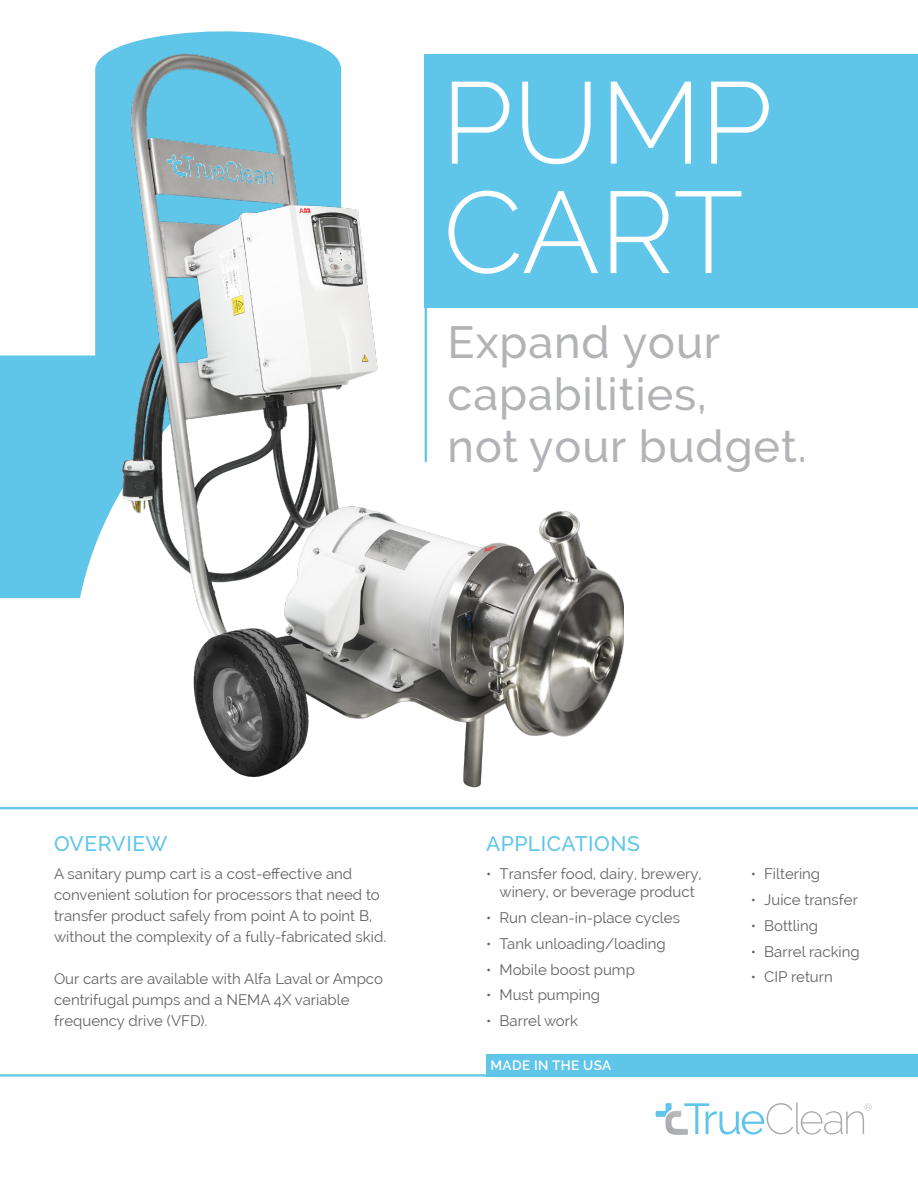
<style>
.page{position:relative;width:918px;height:1188px;background:#fff}
.page>*{position:absolute;margin:0;border:0;box-sizing:border-box;transform-origin:0 0}
.t1{font:300 115.5px "Raleway";letter-spacing:-.005em;color:#fff}
.t2{font:500 44.85px "Raleway";letter-spacing:.02em;color:#b2b3b7}
.t3{font:500 21px "Raleway";letter-spacing:.025em;color:#5fc5e9}
.Bullets{font:15px/21px "Raleway";color:#636366}
.t4{font:600 13.5px "Raleway";letter-spacing:.025em;color:#fff}
</style>
<div class="page">
<div style="left:425px;top:54px;width:493px;height:253px;background:#5fc5e9"></div>
<div style="left:486px;top:1054px;width:432px;height:23px;background:#5fc5e9"></div>
<svg style="left:0;top:60px;width:99px;height:538px"></svg>
<img style="left:99px;top:31px;width:525px;height:757px">
<hr style="left:0;top:807px;width:918px;height:2px;background:#5fc5e9">
<hr style="left:425px;top:54px;width:2px;height:408px;background:#5fc5e9">
<hr style="left:0;top:1074px;width:918px;height:3px;background:#5fc5e9">
<svg style="left:656px;top:1102px;width:216px;height:33px"></svg>
<p class="t1" style="left:441px;top:55px;width:333px">PUMP</p>
<p class="t1" style="left:443px;top:165px;width:302px">CART</p>
<p class="t2" style="left:448px;top:316px;width:274px">Expand your</p>
<p class="t2" style="left:448px;top:368px;width:260px">capabilities,</p>
<p class="t2" style="left:448px;top:420px;width:361px">not your budget.</p>
<p class="t3" style="left:54px;top:832px;width:115px">OVERVIEW</p>
<p class="Bullets" style="left:54px;top:863px;width:334px">A sanitary pump cart is a cost-effective and convenient solution for processors that need to transfer product safely from point A to point B, without the complexity of a fully-fabricated skid.</p>
<p class="Bullets" style="left:54px;top:968px;width:331px">Our carts are available with Alfa Laval or Ampco centrifugal pumps and a NEMA 4X variable frequency drive (VFD).</p>
<p class="t3" style="left:486px;top:832px;width:155px">APPLICATIONS</p>
<p class="Bullets" style="left:486px;top:865px;width:217px;line-height:18px;text-align:center">• Transfer food, dairy, brewery, winery, or beverage product</p>
<p class="Bullets" style="left:486px;top:907px;width:196px">• Run clean-in-place cycles</p>
<p class="Bullets" style="left:486px;top:933px;width:181px">• Tank unloading/loading</p>
<p class="Bullets" style="left:486px;top:959px;width:150px">• Mobile boost pump</p>
<p class="Bullets" style="left:486px;top:985px;width:115px">• Must pumping</p>
<p class="Bullets" style="left:486px;top:1010px;width:94px">• Barrel work</p>
<p class="t4" style="left:490px;top:1057px;width:122px">MADE IN THE USA</p>
<p class="Bullets" style="left:751px;top:863px;width:71px">• Filtering</p>
<p class="Bullets" style="left:751px;top:889px;width:109px">• Juice transfer</p>
<p class="Bullets" style="left:751px;top:915px;width:69px">• Bottling</p>
<p class="Bullets" style="left:751px;top:941px;width:111px">• Barrel racking</p>
<p class="Bullets" style="left:751px;top:967px;width:84px">• CIP return</p>
</div>
